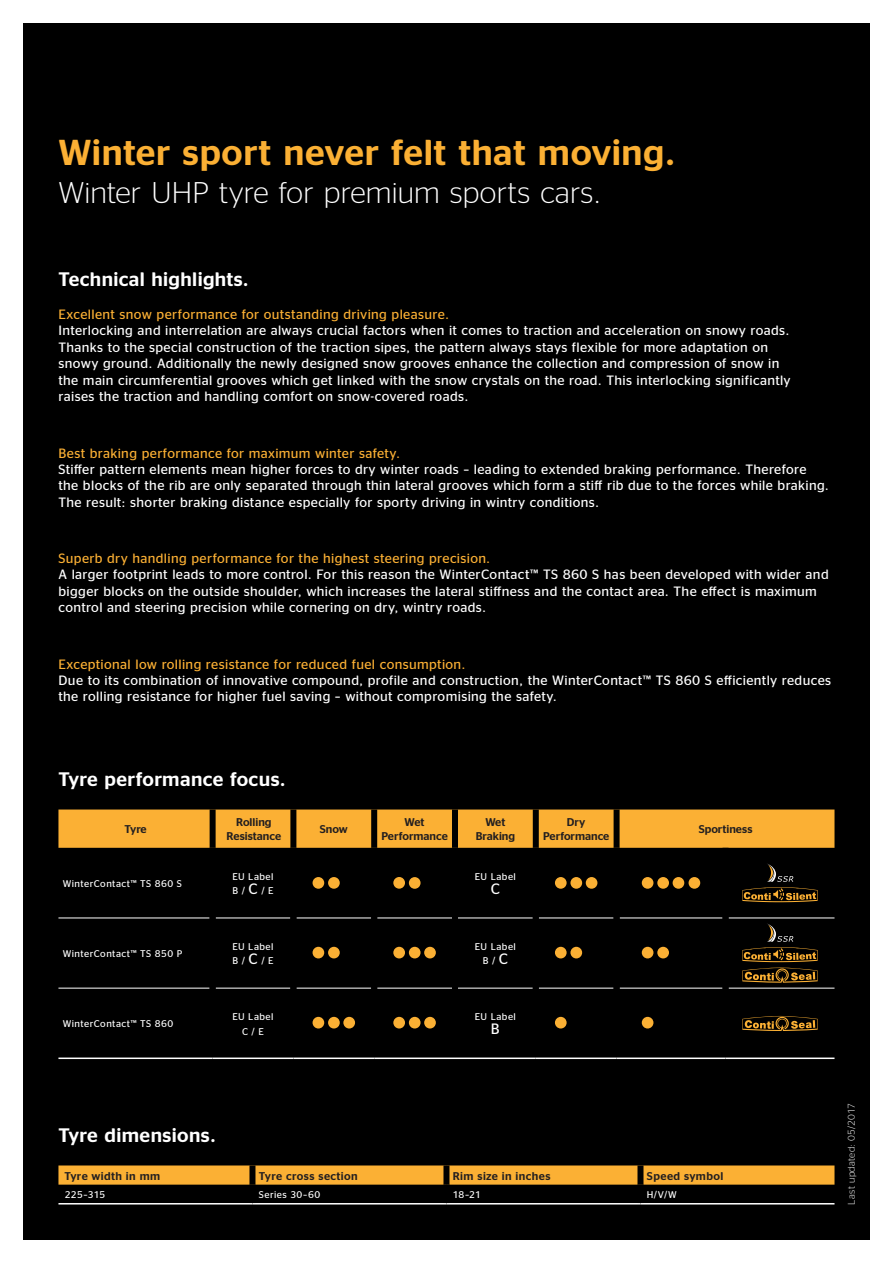
<style>
.page{position:relative;width:893px;height:1263px;background:#fff}
.page>*{position:absolute;margin:0;border:0;box-sizing:border-box;transform-origin:0 0}
.t1{font:500 36px "Continental Stag Sans LCG";letter-spacing:.015em;color:#fbb034}
.t2{font:300 29.85px "Continental Stag Sans LCG";letter-spacing:.005em;color:#fff}
.t3{font:500 19.5px "Continental Stag Sans LCG";letter-spacing:.02em;color:#fff}
.t4{font:15px "Continental Stag Sans LCG";color:#fff}
.t5{font:13.5px/16.5px "Continental Stag Sans LCG";letter-spacing:.025em;color:#fff}
.t6{font:13.5px "Continental Stag Sans LCG";letter-spacing:.025em;color:#fbb034}
.t7{font:500 11.25px/13.5px "Continental Stag Sans LCG";color:#231f20;text-align:center}
.t8{font:500 11.25px "Continental Stag Sans LCG";letter-spacing:.035em;color:#231f20}
.t9{font:500 11.25px "Continental Stag Sans LCG";letter-spacing:.04em;color:#231f20}
.t10{font:9.75px "Continental Stag Sans LCG";letter-spacing:.05em;color:#fff}
.t11{font:300 9.75px "Continental Stag Sans LCG";letter-spacing:.025em;color:#fff}
.s1{font-size:15px}
</style>
<div class="page">
<div style="left:23px;top:23px;width:847px;height:1216px;background:#000"></div>
<div style="left:58px;top:1165px;width:776px;height:19px;background:#fbb034"></div>
<hr style="left:58px;top:1203px;width:194px;height:1px;background:#fff">
<hr style="left:252px;top:1203px;width:194px;height:1px;background:#fff">
<hr style="left:446px;top:1203px;width:194px;height:1px;background:#fff">
<hr style="left:640px;top:1203px;width:194px;height:1px;background:#fff">
<div style="left:249px;top:1165px;width:6px;height:19px;background:#000"></div>
<div style="left:443px;top:1165px;width:6px;height:19px;background:#000"></div>
<div style="left:637px;top:1165px;width:6px;height:19px;background:#000"></div>
<div style="left:58px;top:809px;width:776px;height:39px;background:#fbb034"></div>
<hr style="left:58px;top:918px;width:152px;height:1px;background:#fff">
<hr style="left:216px;top:918px;width:74px;height:1px;background:#fff">
<hr style="left:296px;top:918px;width:75px;height:1px;background:#fff">
<hr style="left:377px;top:918px;width:75px;height:1px;background:#fff">
<hr style="left:458px;top:918px;width:75px;height:1px;background:#fff">
<hr style="left:539px;top:918px;width:75px;height:1px;background:#fff">
<hr style="left:620px;top:918px;width:102px;height:1px;background:#fff">
<hr style="left:728px;top:918px;width:106px;height:1px;background:#fff">
<hr style="left:58px;top:988px;width:152px;height:1px;background:#fff">
<hr style="left:216px;top:988px;width:74px;height:1px;background:#fff">
<hr style="left:296px;top:988px;width:75px;height:1px;background:#fff">
<hr style="left:377px;top:988px;width:75px;height:1px;background:#fff">
<hr style="left:458px;top:988px;width:75px;height:1px;background:#fff">
<hr style="left:539px;top:988px;width:75px;height:1px;background:#fff">
<hr style="left:620px;top:988px;width:102px;height:1px;background:#fff">
<hr style="left:728px;top:988px;width:106px;height:1px;background:#fff">
<div style="left:210px;top:809px;width:6px;height:39px;background:#000"></div>
<div style="left:290px;top:809px;width:6px;height:39px;background:#000"></div>
<div style="left:371px;top:809px;width:6px;height:39px;background:#000"></div>
<div style="left:452px;top:809px;width:6px;height:39px;background:#000"></div>
<div style="left:533px;top:809px;width:6px;height:39px;background:#000"></div>
<div style="left:614px;top:809px;width:6px;height:39px;background:#000"></div>
<hr style="left:58px;top:1057px;width:155px;height:2px;background:#fff">
<hr style="left:213px;top:1057px;width:80px;height:2px;background:#fff">
<hr style="left:293px;top:1057px;width:81px;height:2px;background:#fff">
<hr style="left:374px;top:1057px;width:81px;height:2px;background:#fff">
<hr style="left:455px;top:1057px;width:81px;height:2px;background:#fff">
<hr style="left:536px;top:1057px;width:81px;height:2px;background:#fff">
<hr style="left:617px;top:1057px;width:108px;height:2px;background:#fff">
<hr style="left:725px;top:1057px;width:109px;height:2px;background:#fff">
<div style="left:313px;top:877px;width:11px;height:12px;background:#fbb034;border-radius:50%"></div>
<div style="left:328px;top:877px;width:12px;height:12px;background:#fbb034;border-radius:50%"></div>
<div style="left:313px;top:947px;width:11px;height:11px;background:#fbb034;border-radius:50%"></div>
<div style="left:328px;top:947px;width:12px;height:11px;background:#fbb034;border-radius:50%"></div>
<div style="left:313px;top:1017px;width:11px;height:11px;background:#fbb034;border-radius:50%"></div>
<div style="left:328px;top:1017px;width:12px;height:11px;background:#fbb034;border-radius:50%"></div>
<div style="left:343px;top:1017px;width:12px;height:11px;background:#fbb034;border-radius:50%"></div>
<div style="left:555px;top:1017px;width:12px;height:11px;background:#fbb034;border-radius:50%"></div>
<div style="left:555px;top:947px;width:12px;height:11px;background:#fbb034;border-radius:50%"></div>
<div style="left:570px;top:947px;width:12px;height:11px;background:#fbb034;border-radius:50%"></div>
<div style="left:555px;top:877px;width:12px;height:12px;background:#fbb034;border-radius:50%"></div>
<div style="left:570px;top:877px;width:12px;height:12px;background:#fbb034;border-radius:50%"></div>
<div style="left:586px;top:877px;width:11px;height:12px;background:#fbb034;border-radius:50%"></div>
<div style="left:393px;top:877px;width:12px;height:12px;background:#fbb034;border-radius:50%"></div>
<div style="left:409px;top:877px;width:12px;height:12px;background:#fbb034;border-radius:50%"></div>
<div style="left:393px;top:1017px;width:12px;height:11px;background:#fbb034;border-radius:50%"></div>
<div style="left:409px;top:1017px;width:12px;height:11px;background:#fbb034;border-radius:50%"></div>
<div style="left:424px;top:1017px;width:12px;height:11px;background:#fbb034;border-radius:50%"></div>
<div style="left:393px;top:947px;width:12px;height:11px;background:#fbb034;border-radius:50%"></div>
<div style="left:409px;top:947px;width:12px;height:11px;background:#fbb034;border-radius:50%"></div>
<div style="left:424px;top:947px;width:12px;height:11px;background:#fbb034;border-radius:50%"></div>
<div style="left:642px;top:1017px;width:11px;height:11px;background:#fbb034;border-radius:50%"></div>
<div style="left:642px;top:947px;width:11px;height:11px;background:#fbb034;border-radius:50%"></div>
<div style="left:657px;top:947px;width:12px;height:11px;background:#fbb034;border-radius:50%"></div>
<div style="left:642px;top:877px;width:11px;height:12px;background:#fbb034;border-radius:50%"></div>
<div style="left:689px;top:877px;width:11px;height:12px;background:#fbb034;border-radius:50%"></div>
<div style="left:657px;top:877px;width:12px;height:12px;background:#fbb034;border-radius:50%"></div>
<div style="left:673px;top:877px;width:11px;height:12px;background:#fbb034;border-radius:50%"></div>
<svg style="left:742px;top:1016px;width:76px;height:15px"></svg>
<svg style="left:742px;top:923px;width:76px;height:60px"></svg>
<svg style="left:742px;top:863px;width:76px;height:39px"></svg>
<h1 class="t1" style="left:58px;top:127px;width:619px">Winter sport never felt that moving.</h1>
<h2 class="t2" style="left:58px;top:172px;width:545px">Winter UHP tyre for premium sports cars.</h2>
<h3 class="t3" style="left:58px;top:265px;width:192px">Technical highlights.</h3>
<p class="t6" style="left:58px;top:305px;width:392px">Excellent snow performance for outstanding driving pleasure.</p>
<p class="t5" style="left:58px;top:321px;width:734px">Interlocking and interrelation are always crucial factors when it comes to traction and acceleration on snowy roads.<br>Thanks to the special construction of the traction sipes, the pattern always stays flexible for more adaptation on snowy ground. Additionally the newly designed snow grooves enhance the collection and compression of snow in the main circumferential grooves which get linked with the snow crystals on the road. This interlocking significantly raises the traction and handling comfort on snow-covered roads.</p>
<p class="t6" style="left:58px;top:443px;width:343px">Best braking performance for maximum winter safety.</p>
<p class="t5" style="left:58px;top:460px;width:772px">Stiffer pattern elements mean higher forces to dry winter roads – leading to extended braking performance. Therefore the blocks of the rib are only separated through thin lateral grooves which form a stiff rib due to the forces while braking.<br>The result: shorter braking distance especially for sporty driving in wintry conditions.</p>
<p class="t6" style="left:58px;top:549px;width:433px">Superb dry handling performance for the highest steering precision.</p>
<p class="t5" style="left:58px;top:565px;width:772px">A larger footprint leads to more control. For this reason the WinterContact™ TS 860 S has been developed with wider and bigger blocks on the outside shoulder, which increases the lateral stiffness and the contact area. The effect is maximum control and steering precision while cornering on dry, wintry roads.</p>
<p class="t6" style="left:58px;top:654px;width:408px">Exceptional low rolling resistance for reduced fuel consumption.</p>
<p class="t5" style="left:58px;top:671px;width:774px">Due to its combination of innovative compound, profile and construction, the WinterContact™ TS 860 S efficiently reduces the rolling resistance for higher fuel saving – without compromising the safety.</p>
<h3 class="t3" style="left:58px;top:765px;width:229px">Tyre performance focus.</h3>
<p class="t7" style="left:124px;top:822px;width:24px">Tyre</p>
<p class="t7" style="left:227px;top:815px;width:56px">Rolling<br>Resistance</p>
<p class="t7" style="left:320px;top:822px;width:29px">Snow</p>
<p class="t7" style="left:381px;top:815px;width:68px">Wet<br>Performance</p>
<p class="t7" style="left:476px;top:815px;width:41px">Wet<br>Braking</p>
<p class="t7" style="left:543px;top:815px;width:68px">Dry<br>Performance</p>
<p class="t7" style="left:699px;top:822px;width:55px">Sportiness</p>
<p class="t10" style="left:63px;top:876px;width:121px">WinterContact™ TS 860 S</p>
<p class="t10" style="left:232px;top:869px;width:43px">EU Label</p>
<p class="t10" style="left:475px;top:869px;width:43px">EU Label</p>
<p class="t4" style="left:491px;top:878px;width:11px">C</p>
<p class="t10" style="left:232px;top:884px;width:43px">B / <span class="s1">C</span> / E</p>
<p class="t10" style="left:63px;top:947px;width:121px">WinterContact™ TS 850 P</p>
<p class="t10" style="left:63px;top:1017px;width:112px">WinterContact™ TS 860</p>
<p class="t10" style="left:232px;top:940px;width:43px">EU Label</p>
<p class="t10" style="left:475px;top:940px;width:43px">EU Label</p>
<p class="t10" style="left:232px;top:954px;width:43px">B / <span class="s1">C</span> / E</p>
<p class="t10" style="left:483px;top:954px;width:27px">B / <span class="s1">C</span></p>
<p class="t10" style="left:232px;top:1010px;width:43px">EU Label</p>
<p class="t10" style="left:475px;top:1010px;width:43px">EU Label</p>
<p class="t10" style="left:242px;top:1024px;width:23px">C / E</p>
<p class="t4" style="left:491px;top:1018px;width:10px">B</p>
<h3 class="t3" style="left:58px;top:1121px;width:159px">Tyre dimensions.</h3>
<p class="t8" style="left:64px;top:1167px;width:97px">Tyre width in mm</p>
<p class="t8" style="left:259px;top:1167px;width:100px">Tyre cross section</p>
<p class="t8" style="left:453px;top:1167px;width:99px">Rim size in inches</p>
<p class="t9" style="left:647px;top:1167px;width:78px">Speed symbol</p>
<p class="t10" style="left:65px;top:1187px;width:42px">225–315</p>
<p class="t10" style="left:259px;top:1187px;width:63px">Series 30–60</p>
<p class="t10" style="left:453px;top:1187px;width:30px">18–21</p>
<p class="t10" style="left:647px;top:1187px;width:31px">H/V/W</p>
<p class="t11" style="left:845px;top:1204px;width:103px;rotate:-90deg">Last updated: 05/2017</p>
</div>
